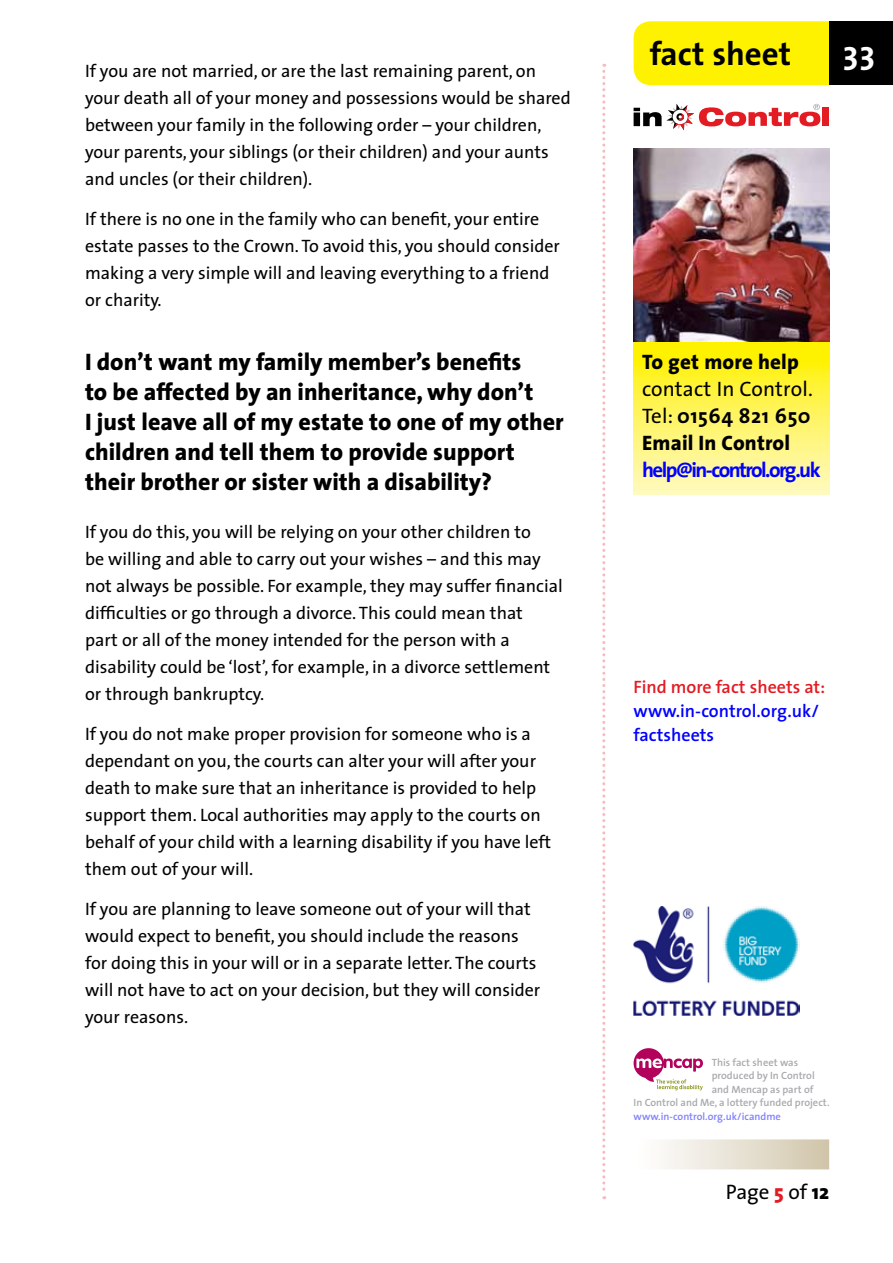
<style>
.page{position:relative;width:893px;height:1263px;background:#fff}
.page>*{position:absolute;margin:0;border:0;box-sizing:border-box;transform-origin:0 0}
.t1{font:700 33px "The Sans";color:#000}
.t2{font:700 33px "The Sans";color:#fff}
.t3{font:800 24px/30px "The Sans";color:#000}
.t4{font:21px/27px "The Sans";color:#000;text-align:justify}
.t5{font:700 21px "The Sans";letter-spacing:-.075em;color:#00f}
.t6{font:800 21px "The Sans";letter-spacing:.01em;color:#000}
.t7{font:18px/27px "The Sans";color:#000}
.t8{font:600 18px/24px "The Sans";color:#00f}
.t9{font:600 18px "The Sans";color:#e31b23}
.t10{font:600 10.5px "The Sans";color:#a7a9ac}
.t11{font:600 10.5px "The Sans";color:#8080ff}
.s1{font-weight:700}
.s2{font-weight:800}
.s3{font-weight:800;color:#e31b23}
</style>
<div class="page">
<svg style="left:602px;top:64px;width:3px;height:1135px"></svg>
<div style="left:634px;top:21px;width:195px;height:64px;background:#fff200"></div>
<div style="left:650px;top:41px;width:142px;height:24px;background:#fff200"></div>
<div style="left:829px;top:21px;width:64px;height:64px;background:#000"></div>
<div style="left:823px;top:107px;width:6px;height:19px;background:#e31b23"></div>
<svg style="left:634px;top:104px;width:186px;height:26px"></svg>
<svg style="left:634px;top:341px;width:195px;height:153px;background:#fef35e"></svg>
<img style="left:634px;top:149px;width:195px;height:192px">
<div style="left:634px;top:1139px;width:195px;height:30px;background:linear-gradient(to right,#fff,#d1c6ab)"></div>
<svg style="left:634px;top:1048px;width:69px;height:42px"></svg>
<img style="left:634px;top:907px;width:166px;height:109px">
<p class="t7" style="left:85px;top:57px;width:487px">If you are not married, or are the last remaining parent, on your death all of your money and possessions would be shared between your family in the following order – your children, your parents, your siblings (or their children) and your aunts and uncles (or their children).</p>
<p class="t7" style="left:85px;top:205px;width:476px">If there is no one in the family who can benefit, your entire estate passes to the Crown. To avoid this, you should consider making a very simple will and leaving everything to a friend or charity.</p>
<h2 class="t3" style="left:85px;top:346px;width:480px">I don’t want my family member’s benefits<br>to be affected by an inheritance, why don’t<br>I just leave all of my estate to one of my other children and tell them to provide support their brother or sister with a disability?</h2>
<p class="t7" style="left:85px;top:518px;width:479px">If you do this, you will be relying on your other children to<br>be willing and able to carry out your wishes – and this may not always be possible. For example, they may suffer financial difficulties or go through a divorce. This could mean that<br>part or all of the money intended for the person with a disability could be ‘lost’, for example, in a divorce settlement or through bankruptcy.</p>
<p class="t7" style="left:85px;top:720px;width:468px">If you do not make proper provision for someone who is a dependant on you, the courts can alter your will after your death to make sure that an inheritance is provided to help support them. Local authorities may apply to the courts on behalf of your child with a learning disability if you have left them out of your will.</p>
<p class="t7" style="left:85px;top:894px;width:457px">If you are planning to leave someone out of your will that would expect to benefit, you should include the reasons for doing this in your will or in a separate letter. The courts will not have to act on your decision, but they will consider your reasons.</p>
<h1 class="t1" style="left:650px;top:26px;width:143px">fact sheet</h1>
<h1 class="t2" style="left:843px;top:25px;width:33px">33</h1>
<p class="t6" style="left:642px;top:344px;width:158px">To get more help</p>
<p class="t4" style="left:642px;top:375px;width:172px">contact In Control.<br>Tel: <span class="s1">01564 821 650<br></span><span class="s2">Email In Control</span></p>
<p class="t5" style="left:642px;top:453px;width:180px">help@in-control.org.uk</p>
<p class="t9" style="left:634px;top:672px;width:193px">Find more fact sheets at:</p>
<p class="t8" style="left:634px;top:699px;width:187px">www.in-control.org.uk/ factsheets</p>
<p class="t10" style="left:712px;top:1053px;width:88px">This fact sheet was</p>
<p class="t10" style="left:712px;top:1067px;width:105px">produced by In Control</p>
<p class="t10" style="left:712px;top:1080px;width:103px">and Mencap as part of</p>
<p class="t10" style="left:634px;top:1094px;width:198px">In Control and Me, a lottery funded project.</p>
<p class="t11" style="left:634px;top:1107px;width:149px">www.in-control.org.uk/icandme</p>
<p class="t4" style="left:726px;top:1178px;width:105px">Page <span class="s3">5</span> of <span class="s2">12</span></p>
</div>
